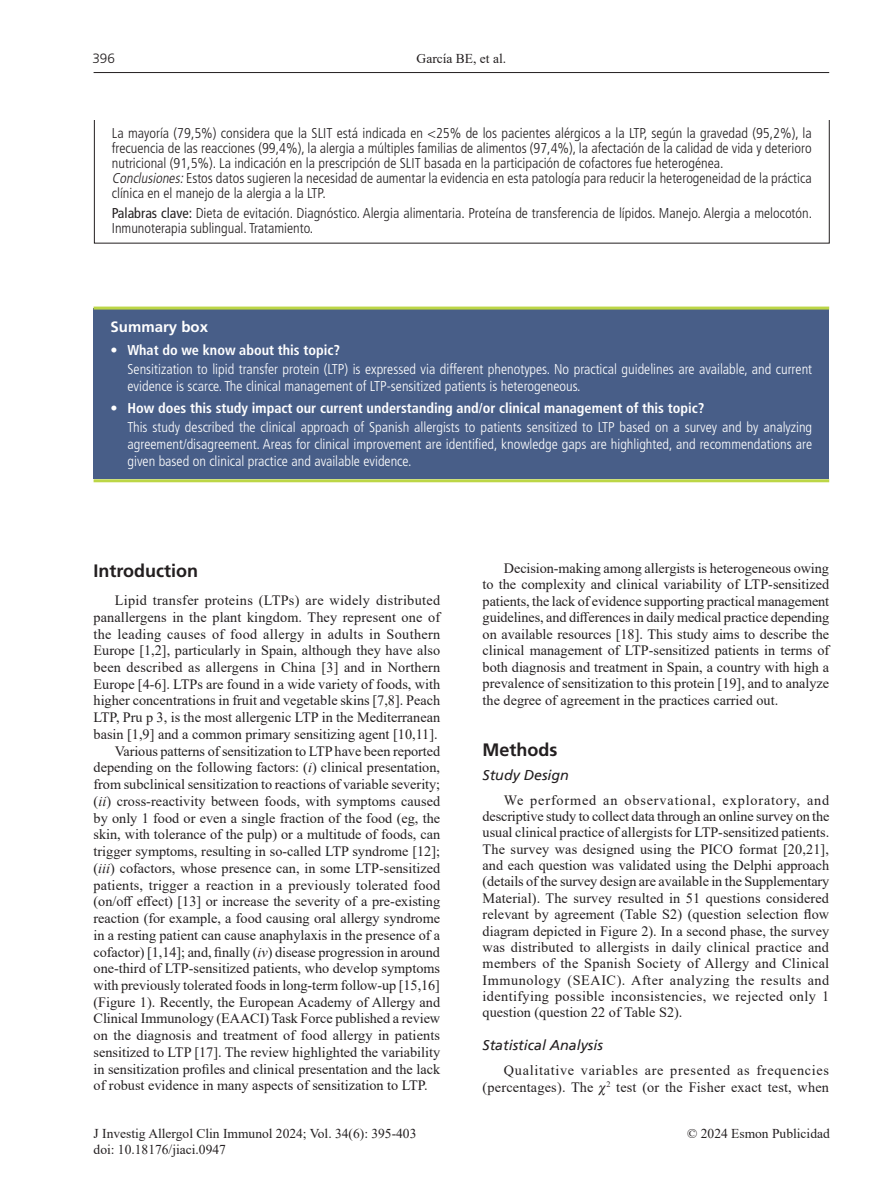
<style>
.page{position:relative;width:893px;height:1191px;background:#fff}
.page>*{position:absolute;margin:0;border:0;box-sizing:border-box;transform-origin:0 0}
.t1{font:700 18px "Frutiger";color:#231f20}
.t2{font:700 15px "Frutiger LT Std";color:#fff}
.t3{font:14.25px/16.4px "Times New Roman";color:#231f20;text-align:justify}
.t4{font:300 condensed 14.25px/15px "Frutiger LT Std";color:#231f20}
.t5{font:300 condensed 14.25px/16.5px "Frutiger LT Std";color:#fff}
.t6{font:700 condensed 14.25px "Frutiger LT Std";color:#fff}
.t7{font:14.25px/16.5px "Times New Roman";letter-spacing:.05em;color:#231f20;text-align:right}
.t8{font:14.25px "Times New Roman";letter-spacing:.025em;color:#231f20}
.t9{font:14.25px "Times New Roman";letter-spacing:.02em;color:#231f20}
.t10{font:italic 14.25px "Frutiger";color:#231f20}
.t11{font:13.5px "Times New Roman";color:#231f20}
.t12{font:300 13.5px "Frutiger LT Std";color:#231f20}
.s1{font-style:italic}
.s2{font-weight:400}
</style>
<div class="page">
<hr style="left:94px;top:72px;width:735px;height:1px;background:#231f20">
<div style="left:94px;top:309px;width:735px;height:170px;background:#485e88"></div>
<hr style="left:94px;top:306px;width:735px;height:3px;background:#bcd646">
<hr style="left:94px;top:479px;width:735px;height:3px;background:#bcd646">
<p class="t12" style="left:92px;top:50px;width:24px">396</p>
<p class="t11" style="left:417px;top:48px;width:91px">García BE, et al.</p>
<p class="t4" style="left:112px;top:126px;width:701px">La mayoría (79,5%) considera que la SLIT está indicada en &lt;25% de los pacientes alérgicos a la LTP, según la gravedad (95,2%), la frecuencia de las reacciones (99,4%), la alergia a múltiples familias de alimentos (97,4%), la afectación de la calidad de vida y deterioro nutricional (91,5%). La indicación en la prescripción de SLIT basada en la participación de cofactores fue heterogénea.<br><span class="s1">Conclusiones:</span>Estos datos sugieren la necesidad de aumentar la evidencia en esta patología para reducir la heterogeneidad de la práctica clínica en el manejo de la alergia a la LTP.</p>
<p class="t4" style="left:112px;top:206px;width:702px"><span class="s2">Palabras clave:</span> Dieta de evitación. Diagnóstico. Alergia alimentaria. Proteína de transferencia de lípidos. Manejo. Alergia a melocotón.<br>Inmunoterapia sublingual. Tratamiento.</p>
<p class="t2" style="left:111px;top:318px;width:99px">Summary box</p>
<p class="t6" style="left:111px;top:341px;width:231px">• What do we know about this topic?</p>
<p class="t5" style="left:128px;top:361px;width:686px">Sensitization to lipid transfer protein (LTP) is expressed via different phenotypes. No practical guidelines are available, and current evidence is scarce. The clinical management of LTP-sensitized patients is heterogeneous.</p>
<p class="t6" style="left:111px;top:399px;width:595px">• How does this study impact our current understanding and/or clinical management of this topic?</p>
<p class="t5" style="left:128px;top:419px;width:686px;text-align:justify">This study described the clinical approach of Spanish allergists to patients sensitized to LTP based on a survey and by analyzing agreement/disagreement. Areas for clinical improvement are identified, knowledge gaps are highlighted, and recommendations are given based on clinical practice and available evidence.</p>
<p class="t1" style="left:94px;top:560px;width:106px">Introduction</p>
<p class="t8" style="left:115px;top:590px;width:327px">Lipid transfer proteins (LTPs) are widely distributed</p>
<p class="t3" style="left:94px;top:608px;width:348px">panallergens in the plant kingdom. They represent one of</p>
<p class="t9" style="left:94px;top:623px;width:348px">the leading causes of food allergy in adults in Southern</p>
<p class="t3" style="left:94px;top:642px;width:348px">Europe [1,2], particularly in Spain, although they have also</p>
<p class="t3" style="left:94px;top:658px;width:348px">been described as allergens in China [3] and in Northern</p>
<p class="t3" style="left:94px;top:675px;width:348px">Europe [4-6]. LTPs are found in a wide variety of foods, with</p>
<p class="t3" style="left:94px;top:692px;width:348px">higher concentrations in fruit and vegetable skins [7,8]. Peach</p>
<p class="t3" style="left:94px;top:709px;width:348px">LTP, Pru p 3, is the most allergenic LTP in the Mediterranean</p>
<p class="t3" style="left:94px;top:725px;width:346px">basin [1,9] and a common primary sensitizing agent [10,11].</p>
<p class="t3" style="left:115px;top:742px;width:327px">Various patterns of sensitization to LTP have been reported</p>
<p class="t3" style="left:94px;top:759px;width:348px">depending on the following factors: (<span class="s1">i</span>) clinical presentation,</p>
<p class="t3" style="left:94px;top:775px;width:348px">from subclinical sensitization to reactions of variable severity;</p>
<p class="t3" style="left:94px;top:792px;width:348px">(<span class="s1">ii</span>) cross-reactivity between foods, with symptoms caused</p>
<p class="t3" style="left:94px;top:809px;width:348px">by only 1 food or even a single fraction of the food (eg, the</p>
<p class="t3" style="left:94px;top:826px;width:348px">skin, with tolerance of the pulp) or a multitude of foods, can</p>
<p class="t3" style="left:94px;top:842px;width:348px">trigger symptoms, resulting in so-called LTP syndrome [12];</p>
<p class="t3" style="left:94px;top:859px;width:348px">(<span class="s1">iii</span>) cofactors, whose presence can, in some LTP-sensitized</p>
<p class="t3" style="left:94px;top:876px;width:348px">patients, trigger a reaction in a previously tolerated food</p>
<p class="t3" style="left:94px;top:893px;width:348px">(on/off effect) [13] or increase the severity of a pre-existing</p>
<p class="t3" style="left:94px;top:909px;width:348px">reaction (for example, a food causing oral allergy syndrome</p>
<p class="t3" style="left:94px;top:926px;width:348px">in a resting patient can cause anaphylaxis in the presence of a</p>
<p class="t3" style="left:94px;top:943px;width:348px">cofactor) [1,14]; and, finally (<span class="s1">iv</span>) disease progression in around</p>
<p class="t3" style="left:94px;top:959px;width:348px">one-third of LTP-sensitized patients, who develop symptoms</p>
<p class="t3" style="left:94px;top:976px;width:348px">with previously tolerated foods in long-term follow-up [15,16]</p>
<p class="t3" style="left:94px;top:993px;width:348px">(Figure 1). Recently, the European Academy of Allergy and</p>
<p class="t3" style="left:94px;top:1010px;width:348px">Clinical Immunology (EAACI) Task Force published a review</p>
<p class="t3" style="left:94px;top:1026px;width:348px">on the diagnosis and treatment of food allergy in patients</p>
<p class="t3" style="left:94px;top:1043px;width:348px">sensitized to LTP [17]. The review highlighted the variability</p>
<p class="t3" style="left:94px;top:1060px;width:348px">in sensitization profiles and clinical presentation and the lack</p>
<p class="t3" style="left:94px;top:1077px;width:336px">of robust evidence in many aspects of sensitization to LTP.</p>
<p class="t3" style="left:483px;top:559px;width:348px;text-indent:21px">Decision-making among allergists is heterogeneous owing to the complexity and clinical variability of LTP-sensitized patients, the lack of evidence supporting practical management guidelines, and differences in daily medical practice depending on available resources [18]. This study aims to describe the clinical management of LTP-sensitized patients in terms of both diagnosis and treatment in Spain, a country with high a prevalence of sensitization to this protein [19], and to analyze the degree of agreement in the practices carried out.</p>
<p class="t1" style="left:483px;top:738px;width:76px">Methods</p>
<p class="t10" style="left:483px;top:766px;width:88px">Study Design</p>
<p class="t3" style="left:483px;top:791px;width:348px;text-indent:21px">We performed an observational, exploratory, and descriptive study to collect data through an online survey on the usual clinical practice of allergists for LTP-sensitized patients.<br>The survey was designed using the PICO format [20,21], and each question was validated using the Delphi approach (details of the survey design are available in the Supplementary Material). The survey resulted in 51 questions considered relevant by agreement (Table S2) (question selection flow diagram depicted in Figure 2). In a second phase, the survey was distributed to allergists in daily clinical practice and members of the Spanish Society of Allergy and Clinical Immunology (SEAIC). After analyzing the results and identifying possible inconsistencies, we rejected only 1 question (question 22 of Table S2).</p>
<p class="t10" style="left:483px;top:1036px;width:122px">Statistical Analysis</p>
<p class="t7" style="left:483px;top:1061px;width:348px">Qualitative variables are presented as frequencies (percentages). The <sup>2</sup> test (or the Fisher exact test, when</p>
<p class="t11" style="left:94px;top:1123px;width:324px">J Investig Allergol Clin Immunol 2024; Vol. 34(6): 395-403</p>
<p class="t11" style="left:687px;top:1123px;width:144px">© 2024 Esmon Publicidad</p>
<p class="t11" style="left:94px;top:1140px;width:134px">doi: 10.18176/jiaci.0947</p>
</div>
